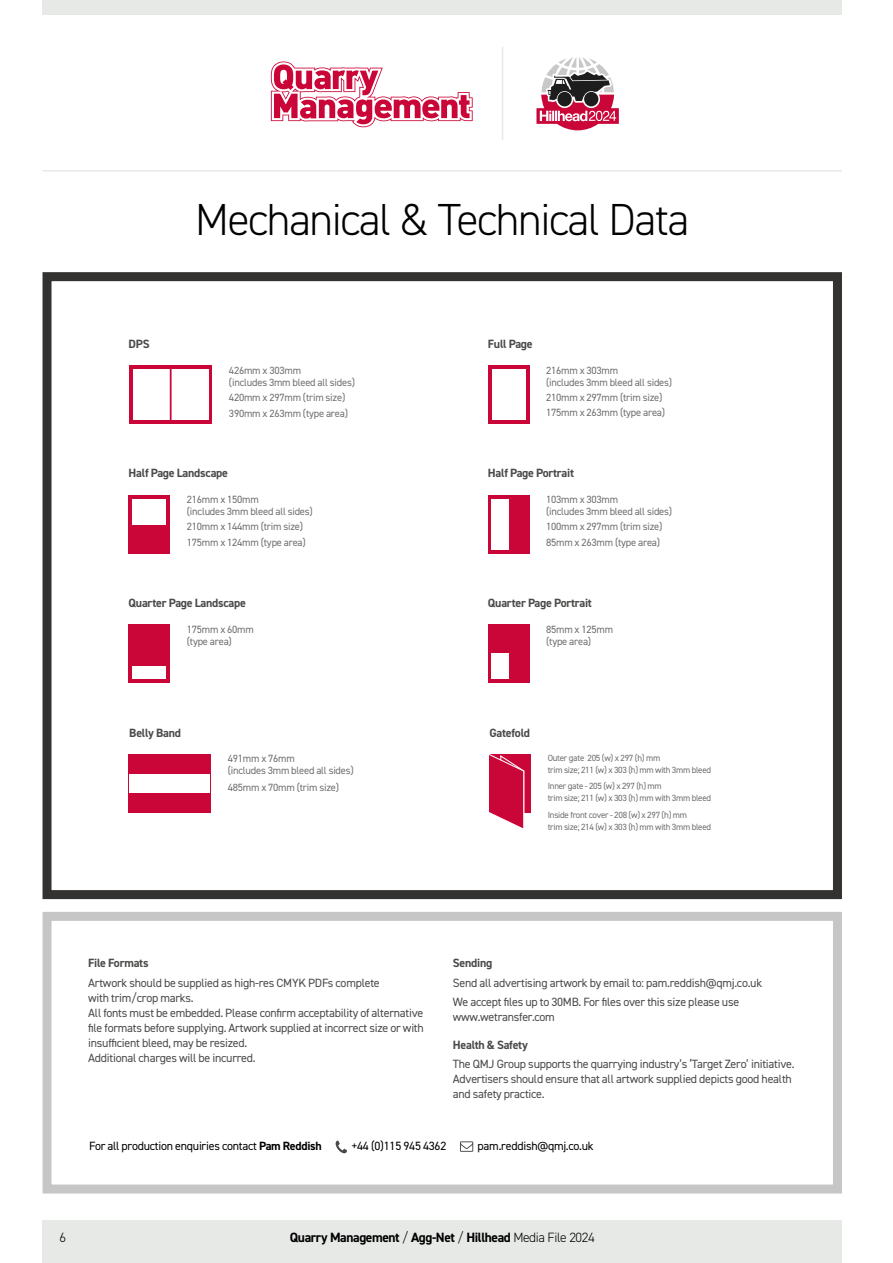
<style>
.page{position:relative;width:893px;height:1263px;background:#fff}
.page>*{position:absolute;margin:0;border:0;box-sizing:border-box;transform-origin:0 0}
.t1{font:300 45px "DIN2014";letter-spacing:-.03em;color:#000}
.t2{font:700 13.5px "DIN2014";letter-spacing:-.03em;color:#000}
.t3{font:300 13.5px "DIN2014";color:#000}
.t4{font:12px/15px "DIN2014";letter-spacing:-.02em;color:#4a4a49}
.t5{font:700 12px "DIN2014";letter-spacing:-.02em;color:#4a4a49}
.t6{font:12px "DIN2014";letter-spacing:-.02em;color:#000}
.t7{font:10.5px/12px "DIN2014";letter-spacing:-.02em;color:#706f6f}
.t8{font:9px/12px "DIN2014";letter-spacing:-.03em;color:#706f6f}
.s1{font-weight:700}
.s2{font-weight:300}
</style>
<div class="page">
<div style="left:43px;top:1220px;width:799px;height:43px;background:#e7e9e7"></div>
<div style="left:43px;top:0;width:799px;height:15px;background:#e7e9e7"></div>
<hr style="left:43px;top:170px;width:799px;height:2px;background:#e7e9e7">
<div style="left:43px;top:272px;width:799px;height:627px;border:9px solid #343231"></div>
<div style="left:43px;top:912px;width:799px;height:281px;border:9px solid #c6c6c6"></div>
<div style="left:130px;top:365px;width:82px;height:59px;background:#ca0538"></div>
<div style="left:133px;top:369px;width:76px;height:51px;background:#fff"></div>
<hr style="left:170px;top:367px;width:2px;height:54px;background:#ca0538">
<div style="left:488px;top:365px;width:41px;height:59px;background:#ca0538"></div>
<div style="left:492px;top:369px;width:33px;height:51px;background:#fff"></div>
<div style="left:488px;top:495px;width:41px;height:58px;background:#ca0538"></div>
<div style="left:492px;top:499px;width:17px;height:50px;background:#fff"></div>
<div style="left:129px;top:495px;width:41px;height:58px;background:#ca0538"></div>
<div style="left:132px;top:499px;width:34px;height:25px;background:#fff"></div>
<div style="left:129px;top:625px;width:41px;height:58px;background:#ca0538"></div>
<div style="left:132px;top:666px;width:34px;height:13px;background:#fff"></div>
<div style="left:488px;top:625px;width:41px;height:58px;background:#ca0538"></div>
<div style="left:492px;top:653px;width:17px;height:26px;background:#fff"></div>
<div style="left:129px;top:754px;width:82px;height:58px;background:#ca0538"></div>
<div style="left:130px;top:774px;width:80px;height:19px;background:#fff"></div>
<svg style="left:336px;top:1140px;width:11px;height:13px"></svg>
<svg style="left:460px;top:1141px;width:13px;height:11px"></svg>
<div style="left:490px;top:754px;width:41px;height:58px;background:#ca0538"></div>
<svg style="left:489px;top:754px;width:36px;height:74px"></svg>
<svg style="left:271px;top:61px;width:202px;height:66px"></svg>
<svg style="left:536px;top:57px;width:83px;height:74px"></svg>
<hr style="left:502px;top:47px;width:1px;height:93px;background:#e7e9e7">
<p class="t5" style="left:129px;top:336px;width:22px">DPS</p>
<h1 class="t1" style="left:195px;top:192px;width:496px">Mechanical &amp; Technical Data</h1>
<p class="t7" style="left:229px;top:364px;width:128px">426mm x 303mm<br>(includes 3mm bleed all sides)</p>
<p class="t7" style="left:229px;top:390px;width:121px;line-height:15.1px">420mm x 297mm (trim size)<br>390mm x 263mm (type area)</p>
<p class="t5" style="left:488px;top:336px;width:46px">Full Page</p>
<p class="t7" style="left:546px;top:364px;width:128px">216mm x 303mm<br>(includes 3mm bleed all sides)</p>
<p class="t7" style="left:546px;top:389px;width:121px;line-height:15.1px">210mm x 297mm (trim size)<br>175mm x 263mm (type area)</p>
<p class="t5" style="left:129px;top:465px;width:101px">Half Page Landscape</p>
<p class="t5" style="left:488px;top:465px;width:88px">Half Page Portrait</p>
<p class="t7" style="left:187px;top:493px;width:128px">216mm x 150mm<br>(includes 3mm bleed all sides)</p>
<p class="t7" style="left:187px;top:519px;width:121px;line-height:15.1px">210mm x 144mm (trim size)<br>175mm x 124mm (type area)</p>
<p class="t7" style="left:546px;top:493px;width:128px">103mm x 303mm<br>(includes 3mm bleed all sides)</p>
<p class="t7" style="left:546px;top:519px;width:118px;line-height:15.1px">100mm x 297mm (trim size)<br>85mm x 263mm (type area)</p>
<p class="t5" style="left:129px;top:595px;width:119px">Quarter Page Landscape</p>
<p class="t5" style="left:488px;top:595px;width:105px">Quarter Page Portrait</p>
<p class="t7" style="left:187px;top:623px;width:69px">175mm x 60mm (type area)</p>
<p class="t7" style="left:546px;top:623px;width:69px">85mm x 125mm (type area)</p>
<p class="t5" style="left:129px;top:724px;width:53px">Belly Band</p>
<p class="t5" style="left:490px;top:724px;width:42px">Gatefold</p>
<p class="t7" style="left:228px;top:752px;width:128px">491mm x 76mm<br>(includes 3mm bleed all sides)</p>
<p class="t7" style="left:228px;top:781px;width:113px">485mm x 70mm (trim size)</p>
<p class="t8" style="left:548px;top:752px;width:165px">Outer gate 205 (w) x 297 (h) mm<br>trim size; 211 (w) x 303 (h) mm with 3mm bleed</p>
<p class="t8" style="left:548px;top:780px;width:165px">Inner gate - 205 (w) x 297 (h) mm<br>trim size; 211 (w) x 303 (h) mm with 3mm bleed</p>
<p class="t8" style="left:548px;top:808px;width:165px">Inside front cover - 208 (w) x 297 (h) mm<br>trim size; 214 (w) x 303 (h) mm with 3mm bleed</p>
<p class="t5" style="left:88px;top:955px;width:62px">File Formats</p>
<p class="t4" style="left:88px;top:975px;width:337px">Artwork should be supplied as high-res CMYK PDFs complete<br>with trim/crop marks.<br>All fonts must be embedded. Please confirm acceptability of alternative file formats before supplying. Artwork supplied at incorrect size or with insufficient bleed, may be resized.<br>Additional charges will be incurred.</p>
<p class="t5" style="left:453px;top:955px;width:41px">Sending</p>
<p class="t4" style="left:453px;top:973px;width:311px;line-height:19.2px">Send all advertising artwork by email to: pam.reddish@qmj.co.uk<br>We accept files up to 30MB. For files over this size please use</p>
<p class="t4" style="left:453px;top:1009px;width:104px">www.wetransfer.com</p>
<p class="t5" style="left:453px;top:1036px;width:76px">Health &amp; Safety</p>
<p class="t4" style="left:453px;top:1056px;width:343px">The QMJ Group supports the quarrying industry’s ‘Target Zero’ initiative.<br>Advertisers should ensure that all artwork supplied depicts good health and safety practice.</p>
<p class="t6" style="left:89px;top:1139px;width:234px">For all production enquiries contact <span class="s1">Pam Reddish</span></p>
<p class="t6" style="left:351px;top:1139px;width:96px">+44 (0)115 945 4362</p>
<p class="t6" style="left:478px;top:1139px;width:118px">pam.reddish@qmj.co.uk</p>
<p class="t3" style="left:60px;top:1229px;width:8px">6</p>
<p class="t2" style="left:290px;top:1229px;width:306px">Quarry Management <span class="s2">/</span> Agg-Net <span class="s2">/</span> Hillhead <span class="s2">Media File 2024</span></p>
</div>
